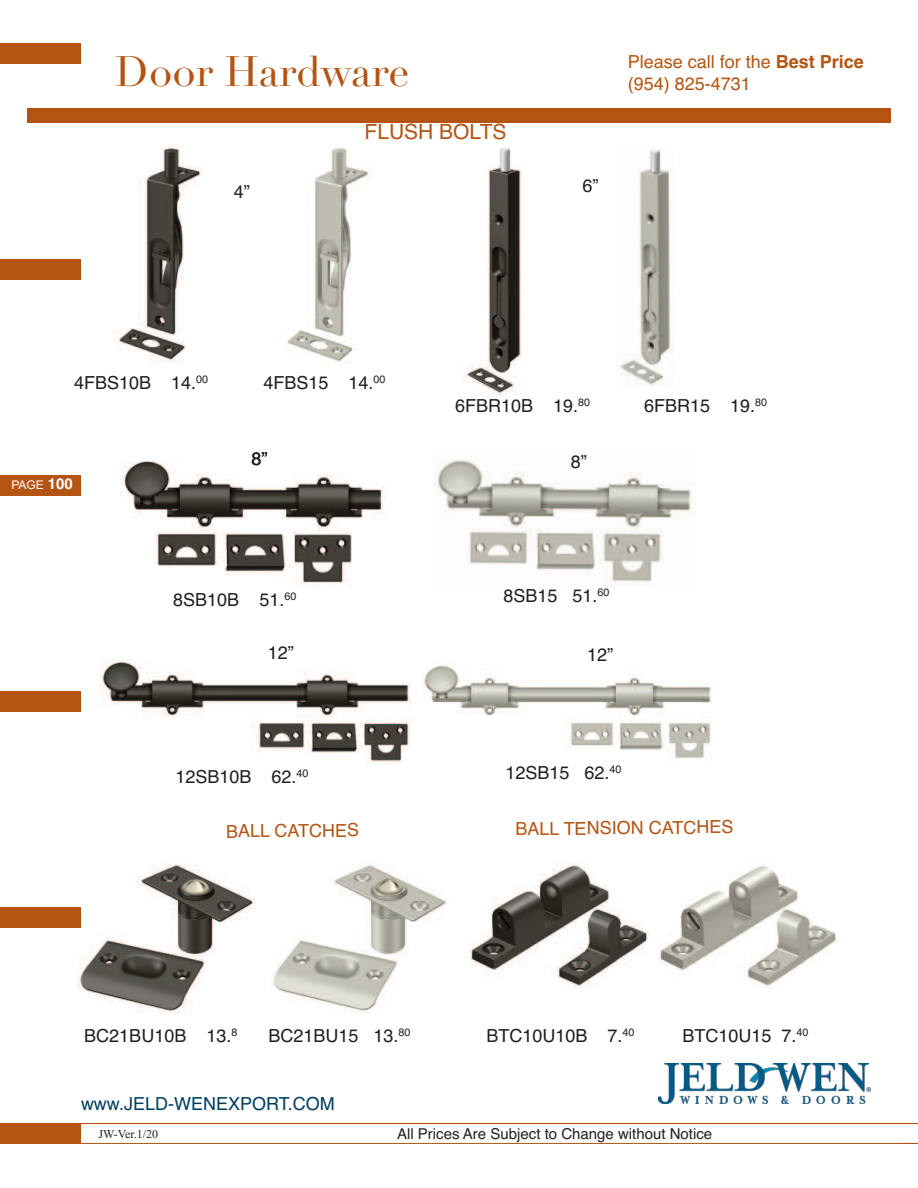
<style>
.page{position:relative;width:918px;height:1188px;background:#fff}
.page>*{position:absolute;margin:0;border:0;box-sizing:border-box;transform-origin:0 0}
.t1{font:42px "Didot";color:#b45412}
.t2{font:21px "Helvetica";color:#b45412}
.t3{font:18px "Helvetica";color:#231f20}
.t4{font:18px/21.6px "Helvetica";color:#b45412}
.t5{font:18px "Helvetica";color:#003f61}
.t6{font:15px "Helvetica";color:#231f20}
.t7{font:12px "Times New Roman";color:#231f20}
.t8{font:12px "Arial";color:#fff}
.s1{font-weight:700}
.s2{font-family:"Helvetica";font-weight:700;font-size:15px}
</style>
<div class="page">
<img style="left:115px;top:147px;width:89px;height:215px">
<img style="left:282px;top:147px;width:90px;height:216px">
<img style="left:464px;top:146px;width:58px;height:250px">
<img style="left:616px;top:149px;width:59px;height:237px">
<img style="left:120px;top:461px;width:266px;height:127px">
<img style="left:433px;top:460px;width:263px;height:126px">
<img style="left:100px;top:659px;width:310px;height:105px">
<img style="left:423px;top:665px;width:289px;height:96px">
<img style="left:77px;top:863px;width:179px;height:150px">
<img style="left:272px;top:864px;width:177px;height:148px">
<img style="left:469px;top:862px;width:179px;height:126px">
<img style="left:658px;top:865px;width:178px;height:122px">
<hr style="left:0;top:1143px;width:918px;height:1px;background:#b45412">
<div style="left:0;top:43px;width:81px;height:21px;background:#b45412"></div>
<div style="left:0;top:259px;width:81px;height:21px;background:#b45412"></div>
<div style="left:0;top:475px;width:81px;height:21px;background:#b45412"></div>
<div style="left:0;top:691px;width:81px;height:21px;background:#b45412"></div>
<div style="left:0;top:907px;width:81px;height:21px;background:#b45412"></div>
<div style="left:0;top:1123px;width:81px;height:21px;background:#b45412"></div>
<div style="left:27px;top:108px;width:864px;height:15px;background:#b45412"></div>
<img style="left:658px;top:1063px;width:213px;height:40px">
<hr style="left:0;top:1123px;width:918px;height:1px;background:#b45412">
<h1 class="t1" style="left:115px;top:46px;width:296px">Door Hardware</h1>
<p class="t4" style="left:628px;top:51px;width:238px">Please call for the <span class="s1">Best Price </span>(954) 825-4731</p>
<p class="t2" style="left:365px;top:119px;width:143px">FLUSH BOLTS</p>
<p class="t3" style="left:234px;top:181px;width:18px">4”</p>
<p class="t3" style="left:583px;top:176px;width:18px">6”</p>
<p class="t3" style="left:74px;top:373px;width:136px">4FBS10B 14.<sup>00</sup></p>
<p class="t3" style="left:263px;top:373px;width:124px">4FBS15 14.<sup>00</sup></p>
<p class="t3" style="left:455px;top:395px;width:137px">6FBR10B 19.<sup>80</sup></p>
<p class="t3" style="left:644px;top:395px;width:125px">6FBR15 19.<sup>80</sup></p>
<p class="t8" style="left:12px;top:478px;width:63px">PAGE <span class="s2">100</span></p>
<p class="t3" style="left:251px;top:449px;width:18px">8”</p>
<p class="t3" style="left:571px;top:451px;width:18px">8”</p>
<p class="t3" style="left:173px;top:589px;width:125px">8SB10B 51.<sup>60</sup></p>
<p class="t3" style="left:503px;top:585px;width:108px">8SB15 51.<sup>60</sup></p>
<p class="t3" style="left:268px;top:642px;width:28px">12”</p>
<p class="t3" style="left:587px;top:644px;width:28px">12”</p>
<p class="t3" style="left:175px;top:766px;width:135px">12SB10B 62.<sup>40</sup></p>
<p class="t3" style="left:506px;top:762px;width:118px">12SB15 62.<sup>40</sup></p>
<p class="t4" style="left:515px;top:819px;width:219px;rotate:-1deg">BALL TENSION CATCHES</p>
<p class="t4" style="left:226px;top:821px;width:135px;rotate:-1deg">BALL CATCHES</p>
<p class="t3" style="left:84px;top:1025px;width:155px">BC21BU10B 13.<sup>8</sup></p>
<p class="t3" style="left:268px;top:1025px;width:144px">BC21BU15 13.<sup>80</sup></p>
<p class="t3" style="left:486px;top:1025px;width:150px">BTC10U10B 7.<sup>40</sup></p>
<p class="t3" style="left:683px;top:1025px;width:128px">BTC10U15 7.<sup>40</sup></p>
<p class="t5" style="left:81px;top:1093px;width:255px">www.JELD-WENEXPORT.COM</p>
<p class="t7" style="left:98px;top:1127px;width:61px">JW-Ver.1/20</p>
<p class="t6" style="left:397px;top:1125px;width:317px">All Prices Are Subject to Change without Notice</p>
</div>
